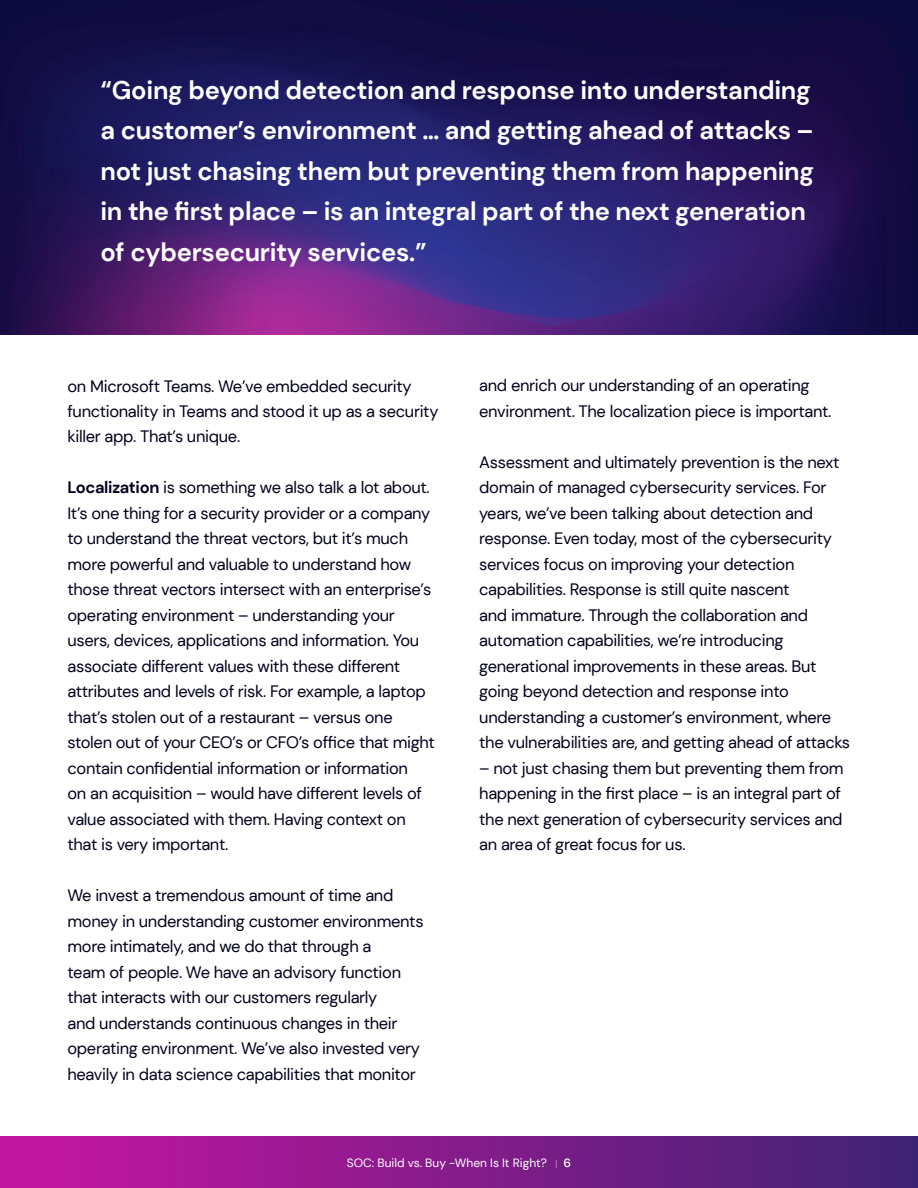
<style>
.page{position:relative;width:918px;height:1188px;background:#fff}
.page>*{position:absolute;margin:0;border:0;box-sizing:border-box;transform-origin:0 0}
.t1{font:700 25.5px/40.5px "DM Sans";letter-spacing:-.01em;color:#fff}
.t2{font:16.5px/25.5px "DM Sans";letter-spacing:-.02em;color:#00001c}
.t3{font:12px "DM Sans";color:#fff}
.s1{font-weight:700}
.s2{font-family:"Proxima Nova T";font-weight:100}
.s3{font-weight:500}
</style>
<div class="page">
<div style="left:0;top:1136px;width:918px;height:52px;background:linear-gradient(to right,#c915a2,#402374)"></div>
<img style="left:0;top:0;width:918px;height:335px">
<p class="t1" style="left:100px;top:70px;width:715px">“Going beyond detection and response into understanding a customer’s environment … and getting ahead of attacks – not just chasing them but preventing them from happening in the first place – is an integral part of the next generation of cybersecurity services.”</p>
<p class="t2" style="left:68px;top:373px;width:373px">on Microsoft Teams. We’ve embedded security functionality in Teams and stood it up as a security killer app. That’s unique.</p>
<p class="t2" style="left:68px;top:475px;width:369px"><span class="s1">Localization</span> is something we also talk a lot about.<br>It’s one thing for a security provider or a company to understand the threat vectors, but it’s much more powerful and valuable to understand how those threat vectors intersect with an enterprise’s operating environment – understanding your users, devices, applications and information. You associate different values with these different attributes and levels of risk. For example, a laptop that’s stolen out of a restaurant – versus one stolen out of your CEO’s or CFO’s office that might contain confidential information or information<br>on an acquisition – would have different levels of value associated with them. Having context on that is very important.</p>
<p class="t2" style="left:68px;top:883px;width:358px">We invest a tremendous amount of time and money in understanding customer environments more intimately, and we do that through a<br>team of people. We have an advisory function that interacts with our customers regularly<br>and understands continuous changes in their operating environment. We’ve also invested very heavily in data science capabilities that monitor</p>
<p class="t2" style="left:479px;top:373px;width:354px">and enrich our understanding of an operating environment. The localization piece is important.</p>
<p class="t2" style="left:479px;top:449px;width:372px">Assessment and ultimately prevention is the next domain of managed cybersecurity services. For years, we’ve been talking about detection and response. Even today, most of the cybersecurity services focus on improving your detection capabilities. Response is still quite nascent<br>and immature. Through the collaboration and automation capabilities, we’re introducing generational improvements in these areas. But going beyond detection and response into understanding a customer’s environment, where the vulnerabilities are, and getting ahead of attacks</p>
<p class="t2" style="left:479px;top:755px;width:366px">– not just chasing them but preventing them from happening in the first place – is an integral part of the next generation of cybersecurity services and an area of great focus for us.</p>
<p class="t3" style="left:347px;top:1156px;width:226px">SOC: Build vs. Buy -When Is It Right? <span class="s2">|</span> <span class="s3">6</span></p>
</div>
